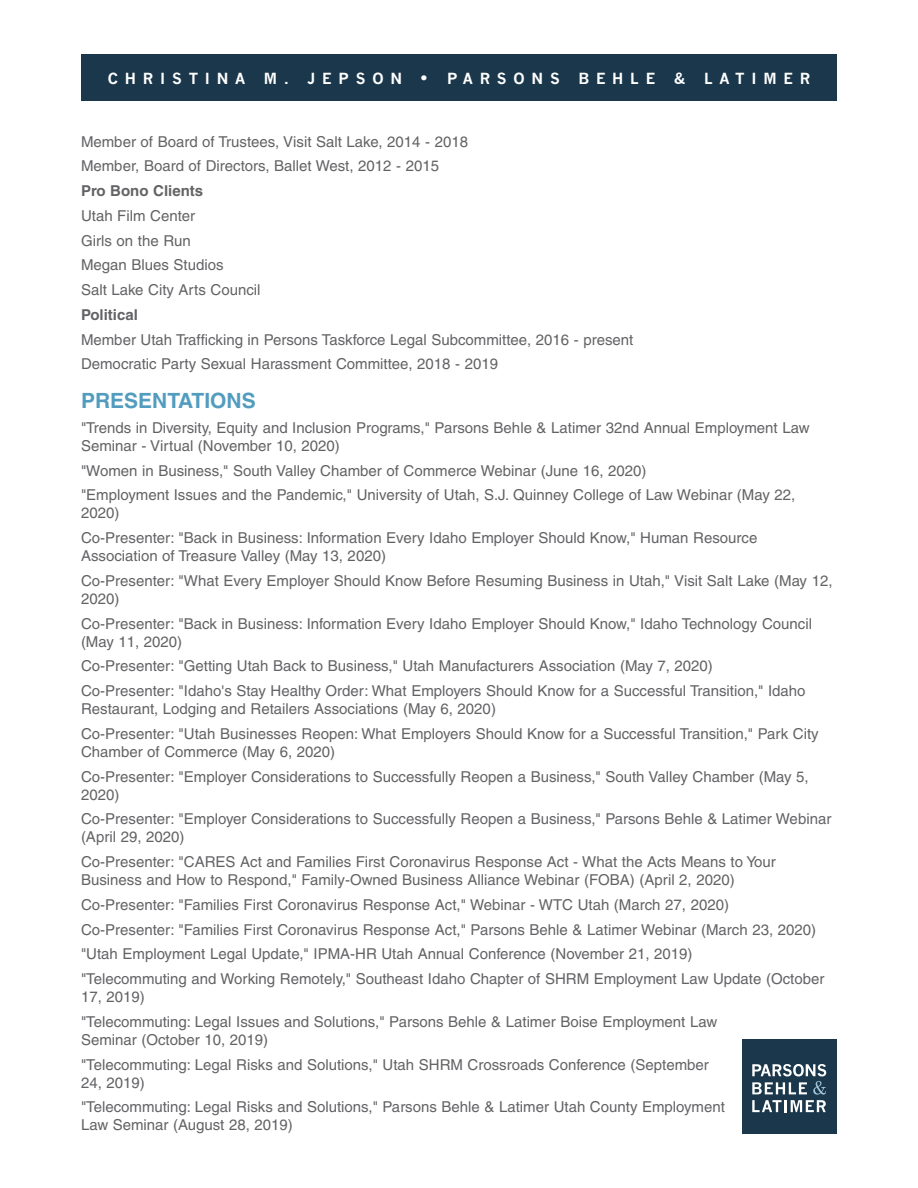
<style>
.page{position:relative;width:918px;height:1188px;background:#fff}
.page>*{position:absolute;margin:0;border:0;box-sizing:border-box;transform-origin:0 0}
.lists{font:700 21px "Helvetica CE";color:#529cbe}
.lists-2{font:15px/18px "Helvetica CE";color:#636366}
.t1{font:700 15px "News Gothic";letter-spacing:.45em;color:#fff}
.lists-3{font:700 15px "Helvetica CE";color:#636366}
.s1{font-size:18px}
</style>
<div class="page">
<div style="left:742px;top:1040px;width:95px;height:94px;background:#1a374b"></div>
<svg style="left:752px;top:1064px;width:74px;height:48px"></svg>
<div style="left:81px;top:54px;width:756px;height:47px;background:#1a374b"></div>
<p class="t1" style="left:108px;top:70px;width:321px">CHRISTINA M. JEPSON <span class="s1">•</span></p>
<p class="t1" style="left:447px;top:70px;width:365px">PARSONS BEHLE &amp; LATIMER</p>
<p class="lists-2" style="left:81px;top:132px;width:389px">Member of Board of Trustees, Visit Salt Lake, 2014 - 2018</p>
<p class="lists-2" style="left:81px;top:157px;width:360px">Member, Board of Directors, Ballet West, 2012 - 2015</p>
<p class="lists-3" style="left:81px;top:182px;width:124px">Pro Bono Clients</p>
<p class="lists-2" style="left:81px;top:207px;width:116px">Utah Film Center</p>
<p class="lists-2" style="left:81px;top:231px;width:111px">Girls on the Run</p>
<p class="lists-2" style="left:81px;top:256px;width:144px">Megan Blues Studios</p>
<p class="lists-2" style="left:81px;top:281px;width:181px">Salt Lake City Arts Council</p>
<p class="lists-3" style="left:81px;top:305px;width:58px">Political</p>
<p class="lists-2" style="left:81px;top:330px;width:554px">Member Utah Trafficking in Persons Taskforce Legal Subcommittee, 2016 - present</p>
<p class="lists-2" style="left:81px;top:355px;width:419px">Democratic Party Sexual Harassment Committee, 2018 - 2019</p>
<p class="lists" style="left:81px;top:388px;width:176px">PRESENTATIONS</p>
<p class="lists-2" style="left:81px;top:419px;width:730px">"Trends in Diversity, Equity and Inclusion Programs," Parsons Behle &amp; Latimer 32nd Annual Employment Law<br>Seminar - Virtual (November 10, 2020)</p>
<p class="lists-2" style="left:81px;top:461px;width:567px">"Women in Business," South Valley Chamber of Commerce Webinar (June 16, 2020)</p>
<p class="lists-2" style="left:81px;top:486px;width:716px">"Employment Issues and the Pandemic," University of Utah, S.J. Quinney College of Law Webinar (May 22,<br>2020)</p>
<p class="lists-2" style="left:81px;top:529px;width:678px">Co-Presenter: "Back in Business: Information Every Idaho Employer Should Know," Human Resource<br>Association of Treasure Valley (May 13, 2020)</p>
<p class="lists-2" style="left:81px;top:572px;width:753px">Co-Presenter: "What Every Employer Should Know Before Resuming Business in Utah," Visit Salt Lake (May 12,<br>2020)</p>
<p class="lists-2" style="left:81px;top:614px;width:733px">Co-Presenter: "Back in Business: Information Every Idaho Employer Should Know," Idaho Technology Council (May 11, 2020)</p>
<p class="lists-2" style="left:81px;top:657px;width:633px">Co-Presenter: "Getting Utah Back to Business," Utah Manufacturers Association (May 7, 2020)</p>
<p class="lists-2" style="left:81px;top:682px;width:726px">Co-Presenter: "Idaho's Stay Healthy Order: What Employers Should Know for a Successful Transition," Idaho<br>Restaurant, Lodging and Retailers Associations (May 6, 2020)</p>
<p class="lists-2" style="left:81px;top:725px;width:739px">Co-Presenter: "Utah Businesses Reopen: What Employers Should Know for a Successful Transition," Park City<br>Chamber of Commerce (May 6, 2020)</p>
<p class="lists-2" style="left:81px;top:767px;width:729px">Co-Presenter: "Employer Considerations to Successfully Reopen a Business," South Valley Chamber (May 5,<br>2020)</p>
<p class="lists-2" style="left:81px;top:810px;width:752px">Co-Presenter: "Employer Considerations to Successfully Reopen a Business," Parsons Behle &amp; Latimer Webinar (April 29, 2020)</p>
<p class="lists-2" style="left:81px;top:853px;width:696px">Co-Presenter: "CARES Act and Families First Coronavirus Response Act - What the Acts Means to Your<br>Business and How to Respond," Family-Owned Business Alliance Webinar (FOBA) (April 2, 2020)</p>
<p class="lists-2" style="left:81px;top:896px;width:650px">Co-Presenter: "Families First Coronavirus Response Act," Webinar - WTC Utah (March 27, 2020)</p>
<p class="lists-2" style="left:81px;top:920px;width:737px">Co-Presenter: "Families First Coronavirus Response Act," Parsons Behle &amp; Latimer Webinar (March 23, 2020)</p>
<p class="lists-2" style="left:81px;top:945px;width:613px">"Utah Employment Legal Update," IPMA-HR Utah Annual Conference (November 21, 2019)</p>
<p class="lists-2" style="left:81px;top:970px;width:745px">"Telecommuting and Working Remotely," Southeast Idaho Chapter of SHRM Employment Law Update (October<br>17, 2019)</p>
<p class="lists-2" style="left:81px;top:1013px;width:638px">"Telecommuting: Legal Issues and Solutions," Parsons Behle &amp; Latimer Boise Employment Law<br>Seminar (October 10, 2019)</p>
<p class="lists-2" style="left:81px;top:1055px;width:629px">"Telecommuting: Legal Risks and Solutions," Utah SHRM Crossroads Conference (September<br>24, 2019)</p>
<p class="lists-2" style="left:81px;top:1098px;width:646px">"Telecommuting: Legal Risks and Solutions," Parsons Behle &amp; Latimer Utah County Employment<br>Law Seminar (August 28, 2019)</p>
</div>
